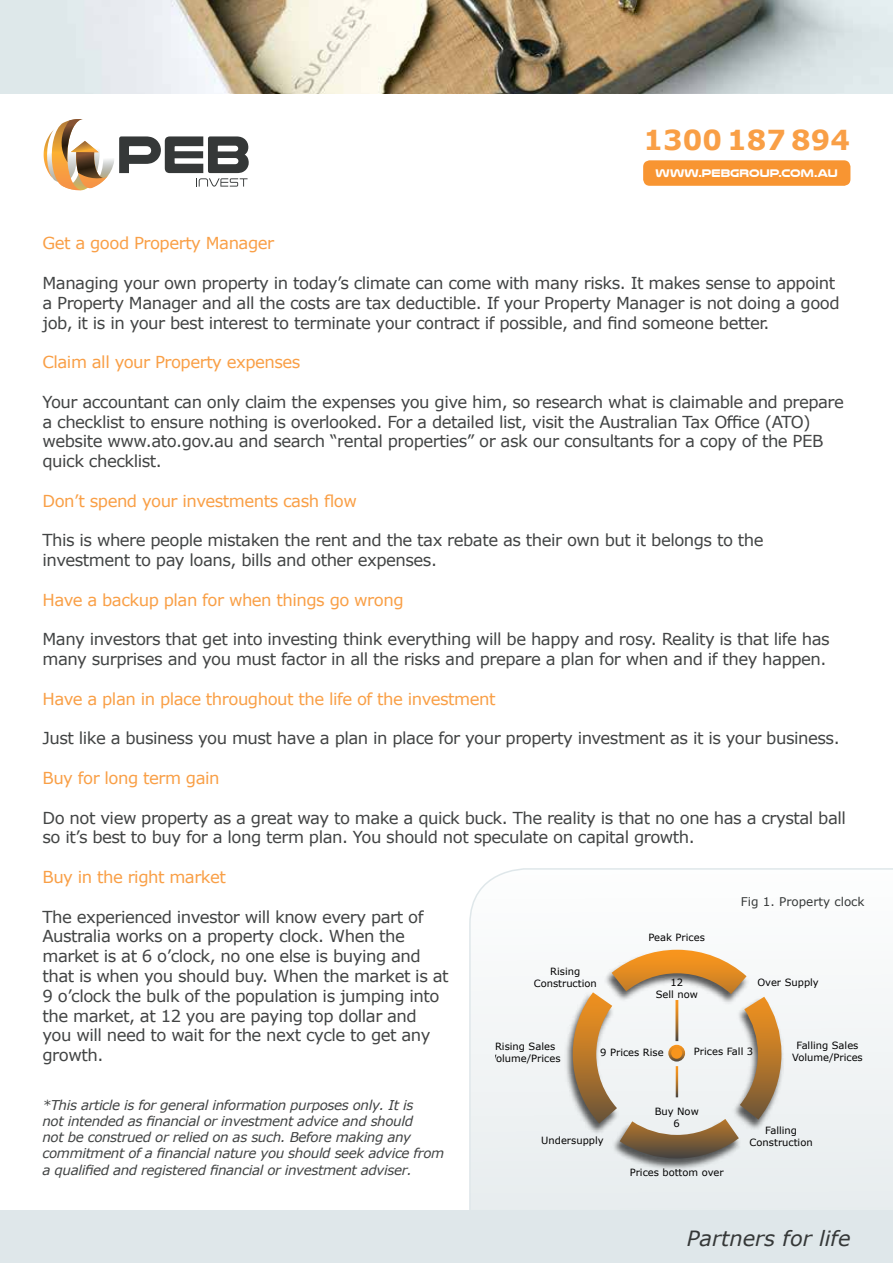
<style>
.page{position:relative;width:893px;height:1263px;background:#fff}
.page>*{position:absolute;margin:0;border:0;box-sizing:border-box;transform-origin:0 0}
.t1{font:700 27.6px "Verdana";color:#f99f46}
.t2{font:italic 21px "Verdana";color:#353838}
.t3{font:16.5px/19.8px "Verdana";letter-spacing:-.03em;color:#424444}
.t4{font:16.5px "Verdana";letter-spacing:-.03em;color:#f99f46}
.t5{font:italic 13.5px/16.2px "Verdana";letter-spacing:-.03em;color:#424444}
.t6{font:12px "Verdana";color:#353838}
.t7{font:700 11.4px "Nulshock Rg";letter-spacing:.01em;color:#fff}
.t8{font:9.9px/12px "Verdana";color:#000;text-align:center}
</style>
<div class="page">
<svg style="left:469px;top:868px;width:424px;height:342px"></svg>
<svg style="left:561px;top:938px;width:232px;height:232px"></svg>
<hr style="left:675px;top:1000px;width:3px;height:41px;background:#fff">
<hr style="left:676px;top:1066px;width:2px;height:31px;background:#fff">
<div style="left:670px;top:1046px;width:14px;height:14px;background:#f8951d;border-radius:50%"></div>
<div style="left:668px;top:1045px;width:17px;height:16px;border:3px solid #fff;border-radius:50%"></div>
<div style="left:0;top:1210px;width:893px;height:53px;background:#dfe7ea"></div>
<svg style="left:44px;top:119px;width:205px;height:72px"></svg>
<div style="left:643px;top:160px;width:207px;height:26px;background:#f89532;border-radius:7px"></div>
<img style="left:0;top:0;width:893px;height:93px">
<h1 class="t1" style="left:644px;top:121px;width:208px">1300 187 894</h1>
<p class="t7" style="left:655px;top:166px;width:184px">WWW.PEBGROUP.COM.AU</p>
<p class="t4" style="left:43px;top:232px;width:233px">Get a good Property Manager</p>
<p class="t3" style="left:43px;top:273px;width:799px">Managing your own property in today’s climate can come with many risks. It makes sense to appoint a Property Manager and all the costs are tax deductible. If your Property Manager is not doing a good job, it is in your best interest to terminate your contract if possible, and find someone better.</p>
<p class="t4" style="left:43px;top:351px;width:260px">Claim all your Property expenses</p>
<p class="t3" style="left:43px;top:392px;width:803px">Your accountant can only claim the expenses you give him, so research what is claimable and prepare a checklist to ensure nothing is overlooked. For a detailed list, visit the Australian Tax Office (ATO) website www.ato.gov.au and search “rental properties” or ask our consultants for a copy of the PEB quick checklist.</p>
<p class="t4" style="left:43px;top:489px;width:316px">Don’t spend your investments cash flow</p>
<p class="t3" style="left:43px;top:530px;width:723px">This is where people mistaken the rent and the tax rebate as their own but it belongs to the investment to pay loans, bills and other expenses.</p>
<p class="t4" style="left:43px;top:588px;width:363px">Have a backup plan for when things go wrong</p>
<p class="t3" style="left:43px;top:629px;width:789px">Many investors that get into investing think everything will be happy and rosy. Reality is that life has many surprises and you must factor in all the risks and prepare a plan for when and if they happen.</p>
<p class="t4" style="left:43px;top:687px;width:455px">Have a plan in place throughout the life of the investment</p>
<p class="t3" style="left:43px;top:728px;width:799px">Just like a business you must have a plan in place for your property investment as it is your business.</p>
<p class="t4" style="left:43px;top:767px;width:179px">Buy for long term gain</p>
<p class="t3" style="left:43px;top:807px;width:805px">Do not view property as a great way to make a quick buck. The reality is that no one has a crystal ball so it’s best to buy for a long term plan. You should not speculate on capital growth.</p>
<p class="t4" style="left:43px;top:866px;width:185px">Buy in the right market</p>
<p class="t3" style="left:43px;top:906px;width:408px">The experienced investor will know every part of Australia works on a property clock. When the market is at 6 o’clock, no one else is buying and that is when you should buy. When the market is at 9 o’clock the bulk of the population is jumping into the market, at 12 you are paying top dollar and you will need to wait for the next cycle to get any growth.</p>
<p class="t5" style="left:43px;top:1097px;width:403px">*This article is for general information purposes only. It is<br>not intended as financial or investment advice and should<br>not be construed or relied on as such. Before making any commitment of a financial nature you should seek advice from a qualified and registered financial or investment adviser.</p>
<p class="t6" style="left:741px;top:893px;width:125px">Fig 1. Property clock</p>
<p class="t8" style="left:648px;top:931px;width:58px">Peak Prices</p>
<p class="t8" style="left:534px;top:965px;width:65px">Rising<br>Construction</p>
<p class="t8" style="left:757px;top:977px;width:63px">Over Supply</p>
<p class="t8" style="left:656px;top:977px;width:44px">12<br>Sell now</p>
<p class="t8" style="left:792px;top:1040px;width:72px">Falling Sales<br>Volume/Prices</p>
<p class="t8" style="left:490px;top:1040px;width:72px">Rising Sales<br>Volume/Prices</p>
<p class="t8" style="left:600px;top:1046px;width:65px">9 Prices Rise</p>
<p class="t8" style="left:694px;top:1045px;width:61px">Prices Fall 3</p>
<p class="t8" style="left:655px;top:1105px;width:46px">Buy Now<br>6</p>
<p class="t8" style="left:765px;top:1125px;width:33px">Falling</p>
<p class="t8" style="left:541px;top:1135px;width:64px">Undersupply</p>
<p class="t8" style="left:750px;top:1137px;width:65px">Construction</p>
<p class="t8" style="left:630px;top:1166px;width:95px">Prices bottom over</p>
<p class="t2" style="left:687px;top:1223px;width:165px">Partners for life</p>
</div>
